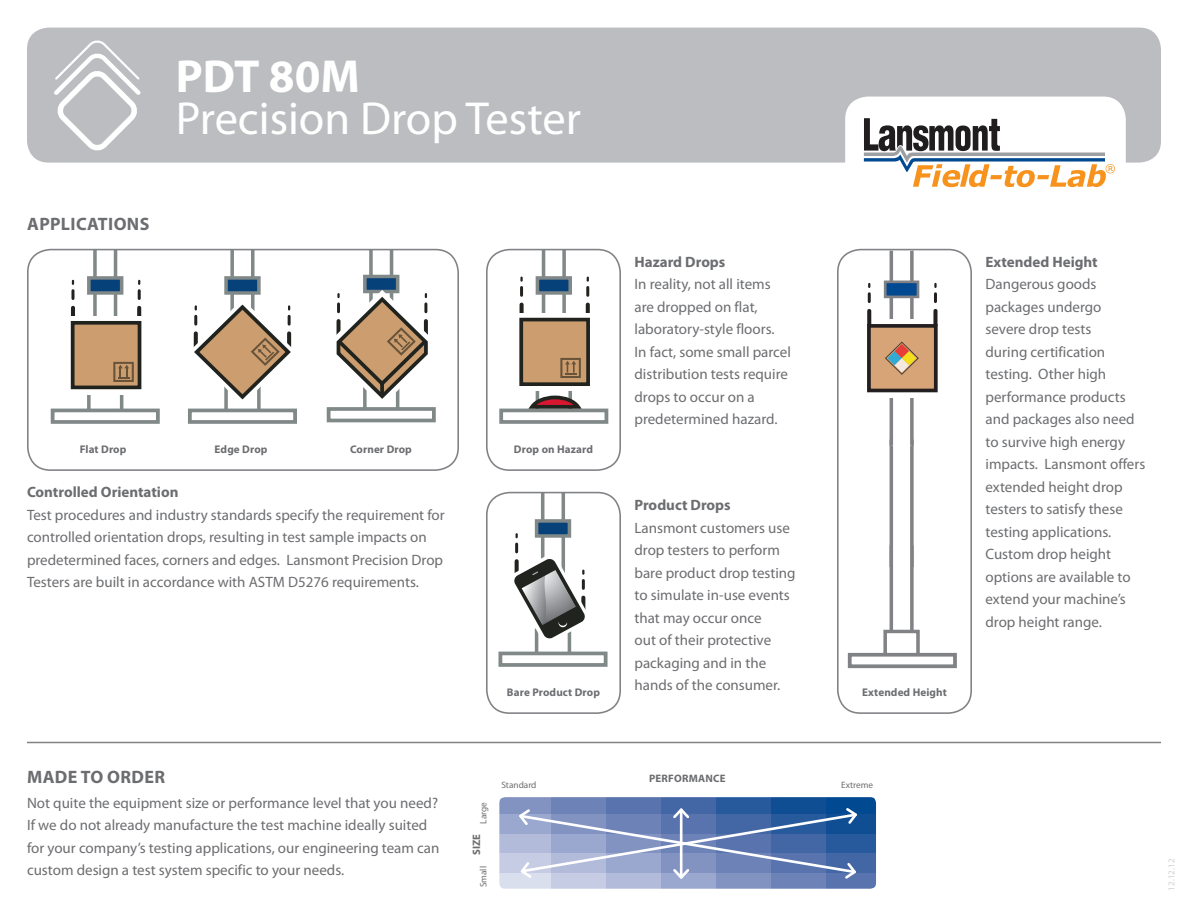
<style>
.page{position:relative;width:1188px;height:918px;background:#fff}
.page>*{position:absolute;margin:0;border:0;box-sizing:border-box;transform-origin:0 0}
.t1{font:46.5px "Myriad Pro";color:#fff}
.t2{font:700 46.5px "Myriad Pro";color:#fff}
.t3{font:700 18px "Myriad Pro";letter-spacing:.02em;color:#6c6d70}
.t4{font:15px/22.5px "Myriad Pro";color:#6c6d70}
.t5{font:700 15px "Myriad Pro";color:#6c6d70}
.t6{font:700 11.1px "Myriad Pro";letter-spacing:.01em;color:#6c6d70}
.t7{font:700 10.8px "Myriad Pro";letter-spacing:.02em;color:#6c6d70}
.t8{font:9.3px "Myriad Pro";color:#6c6d70}
.t9{font:9px "Myriad Pro";color:#d1d2d4}
</style>
<div class="page">
<div style="left:27px;top:28px;width:1134px;height:135px;background:#bcbdc0;border-radius:22px"></div>
<div style="left:499px;top:409px;width:109px;height:15px;border:4px solid #818888"></div>
<hr style="left:586px;top:305px;width:4px;height:14px;background:#494b47">
<div style="left:513px;top:313px;width:82px;height:9px;background:#fff"></div>
<svg style="left:519px;top:318px;width:71px;height:68px"></svg>
<svg style="left:520px;top:252px;width:69px;height:162px"></svg>
<div style="left:486px;top:249px;width:135px;height:222px;border:2px solid #808285;border-radius:23px"></div>
<div style="left:499px;top:652px;width:109px;height:15px;background:#fff;border:4px solid #818888"></div>
<svg style="left:508px;top:495px;width:83px;height:162px"></svg>
<div style="left:559px;top:619px;width:8px;height:8px;background:#fff;border-radius:50%"></div>
<div style="left:558px;top:617px;width:9px;height:9px;background:#20231e;border-radius:50%"></div>
<div style="left:486px;top:492px;width:135px;height:222px;border:2px solid #808285;border-radius:23px"></div>
<div style="left:837px;top:249px;width:135px;height:465px;border:2px solid #808285;border-radius:23px"></div>
<div style="left:883px;top:630px;width:37px;height:35px;border:3px solid #808285"></div>
<div style="left:848px;top:653px;width:109px;height:15px;background:#fff;border:4px solid #808285"></div>
<div style="left:884px;top:281px;width:35px;height:17px;border:3px solid #808285"></div>
<svg style="left:867px;top:392px;width:71px;height:1px"></svg>
<svg style="left:867px;top:311px;width:4px;height:13px"></svg>
<svg style="left:933px;top:311px;width:4px;height:13px"></svg>
<svg style="left:868px;top:294px;width:3px;height:8px"></svg>
<svg style="left:934px;top:294px;width:3px;height:8px"></svg>
<div style="left:869px;top:326px;width:67px;height:64px;background:#d6a476"></div>
<div style="left:867px;top:324px;width:71px;height:68px;border:4px solid #231f20"></div>
<svg style="left:885px;top:251px;width:33px;height:407px"></svg>
<div style="left:87px;top:385px;width:36px;height:36px;background:#fff;border:3px solid #818888"></div>
<div style="left:51px;top:409px;width:109px;height:15px;background:#fff;border:4px solid #818888"></div>
<hr style="left:71px;top:308px;width:4px;height:14px;background:#20231e">
<svg style="left:72px;top:291px;width:2px;height:8px"></svg>
<div style="left:64px;top:317px;width:83px;height:8px;background:#fff"></div>
<svg style="left:70px;top:383px;width:72px;height:11px"></svg>
<div style="left:73px;top:323px;width:67px;height:64px;background:#cc9d6e"></div>
<div style="left:71px;top:321px;width:70px;height:68px;border:4px solid #20231e"></div>
<div style="left:89px;top:278px;width:33px;height:15px;background:#074179"></div>
<div style="left:87px;top:276px;width:36px;height:19px;border:3px solid #818888"></div>
<svg style="left:93px;top:252px;width:48px;height:162px"></svg>
<div style="left:188px;top:409px;width:109px;height:15px;border:4px solid #818888"></div>
<svg style="left:189px;top:252px;width:107px;height:162px"></svg>
<div style="left:327px;top:407px;width:109px;height:15px;border:4px solid #818888"></div>
<svg style="left:326px;top:252px;width:110px;height:160px"></svg>
<div style="left:27px;top:249px;width:432px;height:222px;border:2px solid #808285;border-radius:23px"></div>
<svg style="left:54px;top:40px;width:87px;height:111px"></svg>
<div style="left:845px;top:97px;width:281px;height:110px;background:#fff;border-radius:23px"></div>
<svg style="left:864px;top:118px;width:251px;height:69px"></svg>
<hr style="left:27px;top:742px;width:1134px;height:1px;background:#808285">
<div style="left:497px;top:873px;width:54px;height:19px;background:#dadfee"></div>
<div style="left:497px;top:853px;width:54px;height:20px;background:#c5cce3"></div>
<div style="left:551px;top:873px;width:55px;height:19px;background:#c5cce3"></div>
<div style="left:497px;top:833px;width:54px;height:20px;background:#b3bbda"></div>
<div style="left:606px;top:873px;width:55px;height:19px;background:#b3bbda"></div>
<div style="left:661px;top:873px;width:55px;height:19px;background:#9aa7ce"></div>
<div style="left:497px;top:814px;width:54px;height:19px;background:#9aa7ce"></div>
<div style="left:497px;top:794px;width:54px;height:20px;background:#8293c1"></div>
<div style="left:716px;top:873px;width:55px;height:19px;background:#8293c1"></div>
<div style="left:771px;top:873px;width:55px;height:19px;background:#6d83b7"></div>
<div style="left:551px;top:794px;width:55px;height:20px;background:#6d83b7"></div>
<div style="left:606px;top:794px;width:55px;height:20px;background:#5873ad"></div>
<div style="left:826px;top:873px;width:55px;height:19px;background:#5873ad"></div>
<div style="left:661px;top:794px;width:55px;height:20px;background:#4366a4"></div>
<div style="left:826px;top:853px;width:55px;height:20px;background:#4366a4"></div>
<div style="left:826px;top:833px;width:55px;height:20px;background:#275a9c"></div>
<div style="left:716px;top:794px;width:55px;height:20px;background:#275a9c"></div>
<div style="left:771px;top:794px;width:55px;height:20px;background:#104e94"></div>
<div style="left:826px;top:814px;width:55px;height:19px;background:#104e94"></div>
<div style="left:826px;top:794px;width:55px;height:20px;background:#014990"></div>
<svg style="left:517px;top:808px;width:342px;height:71px"></svg>
<div style="left:487px;top:785px;width:401px;height:116px;border:12px solid #fff;border-radius:12px"></div>
<p class="t3" style="left:27px;top:212px;width:124px">APPLICATIONS</p>
<p class="t2" style="left:176px;top:46px;width:185px">PDT 80M</p>
<p class="t1" style="left:176px;top:89px;width:407px">Precision Drop Tester</p>
<p class="t6" style="left:80px;top:442px;width:48px">Flat Drop</p>
<p class="t6" style="left:215px;top:442px;width:54px">Edge Drop</p>
<p class="t6" style="left:350px;top:442px;width:63px">Corner Drop</p>
<p class="t5" style="left:27px;top:482px;width:153px">Controlled Orientation</p>
<p class="t4" style="left:27px;top:503px;width:419px">Test procedures and industry standards specify the requirement for controlled orientation drops, resulting in test sample impacts on predetermined faces, corners and edges. Lansmont Precision Drop Testers are built in accordance with ASTM D5276 requirements.</p>
<p class="t6" style="left:514px;top:442px;width:81px">Drop on Hazard</p>
<p class="t6" style="left:507px;top:685px;width:95px">Bare Product Drop</p>
<p class="t5" style="left:634px;top:252px;width:92px">Hazard Drops</p>
<p class="t4" style="left:634px;top:273px;width:158px">In reality, not all items are dropped on flat, laboratory-style floors.<br>In fact, some small parcel distribution tests require drops to occur on a predetermined hazard.</p>
<p class="t5" style="left:634px;top:496px;width:98px">Product Drops</p>
<p class="t4" style="left:634px;top:516px;width:163px">Lansmont customers use drop testers to perform bare product drop testing to simulate in-use events that may occur once<br>out of their protective packaging and in the hands of the consumer.</p>
<p class="t6" style="left:862px;top:685px;width:86px">Extended Height</p>
<p class="t3" style="left:27px;top:765px;width:139px">MADE TO ORDER</p>
<p class="t7" style="left:649px;top:772px;width:78px">PERFORMANCE</p>
<p class="t8" style="left:501px;top:780px;width:37px">Standard</p>
<p class="t8" style="left:841px;top:780px;width:33px">Extreme</p>
<p class="t4" style="left:27px;top:791px;width:414px">Not quite the equipment size or performance level that you need?<br>If we do not already manufacture the test machine ideally suited for your company’s testing applications, our engineering team can custom design a test system specific to your needs.</p>
<p class="t8" style="left:478px;top:824px;width:23px;rotate:-90deg">Large</p>
<p class="t7" style="left:470px;top:855px;width:23px;rotate:-90deg">SIZE</p>
<p class="t8" style="left:478px;top:887px;width:23px;rotate:-90deg">Small</p>
<p class="t5" style="left:986px;top:252px;width:114px">Extended Height</p>
<p class="t4" style="left:986px;top:273px;width:161px">Dangerous goods packages undergo severe drop tests<br>during certification testing. Other high performance products and packages also need to survive high energy impacts. Lansmont offers extended height drop testers to satisfy these testing applications.<br>Custom drop height options are available to extend your machine’s drop height range.</p>
<p class="t9" style="left:1166px;top:891px;width:34px;rotate:-90deg">12.12.12</p>
</div>
